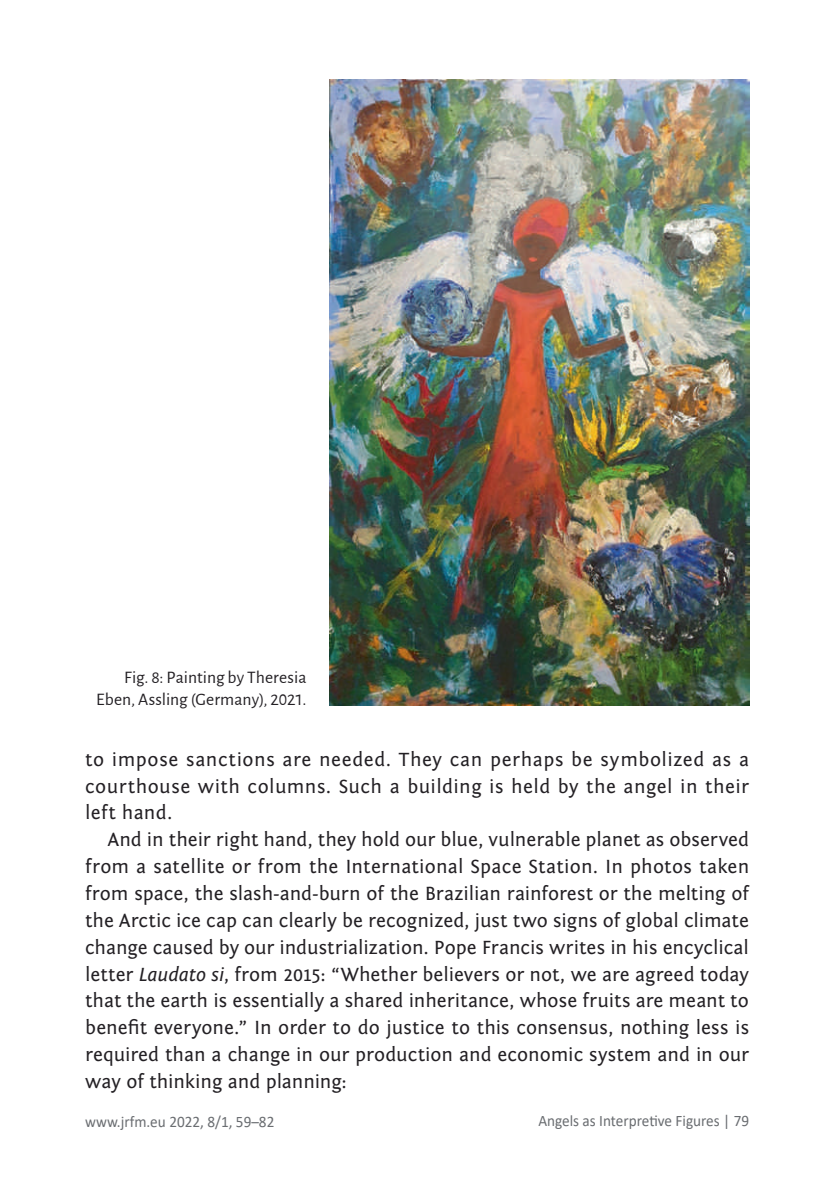
<style>
.page{position:relative;width:840px;height:1191px;background:#fff}
.page>*{position:absolute;margin:0;border:0;box-sizing:border-box;transform-origin:0 0}
.t1{font:20px/26.8px "Fontin Sans";letter-spacing:.01em;color:#232024;text-align:justify}
.t2{font:17.6px/21.6px "Alegreya Sans";color:#232024;text-align:right}
.t3{font:16px "Calibri";color:#6a6d71;scale:.95 1}
.s1{font-style:italic}
</style>
<div class="page">
<img style="left:329px;top:79px;width:419px;height:626px">
<p class="t2" style="left:96px;top:666px;width:211px">Fig. 8: Painting by Theresia<br>Eben, Assling (Germany), 2021.</p>
<p class="t1" style="left:85px;top:746px;width:665px">to impose sanctions are needed. They can perhaps be symbolized as a courthouse with columns<span class="s1">.</span> Such a building is held by the angel in their left hand.</p>
<p class="t1" style="left:85px;top:826px;width:665px;text-indent:23px">And in their right hand, they hold our blue, vulnerable planet as observed from a satellite or from the International Space Station. In photos taken from space, the slash-and-burn of the Brazilian rainforest or the melting of the Arctic ice cap can clearly be recognized, just two signs of global climate change caused by our industrialization. Pope Francis writes in his encyclical letter <span class="s1">Laudato si</span>, from 2015: “Whether believers or not, we are agreed today that the earth is essentially a shared inheritance, whose fruits are meant to benefit everyone.” In order to do justice to this consensus, nothing less is required than a change in our production and economic system and in our way of thinking and planning:</p>
<p class="t3" style="left:85px;top:1110px;width:201px">www.jrfm.eu 2022, 8/1, 59–82</p>
<p class="t3" style="left:538px;top:1109px;width:223px">Angels as Interpretive Figures | 79</p>
</div>
